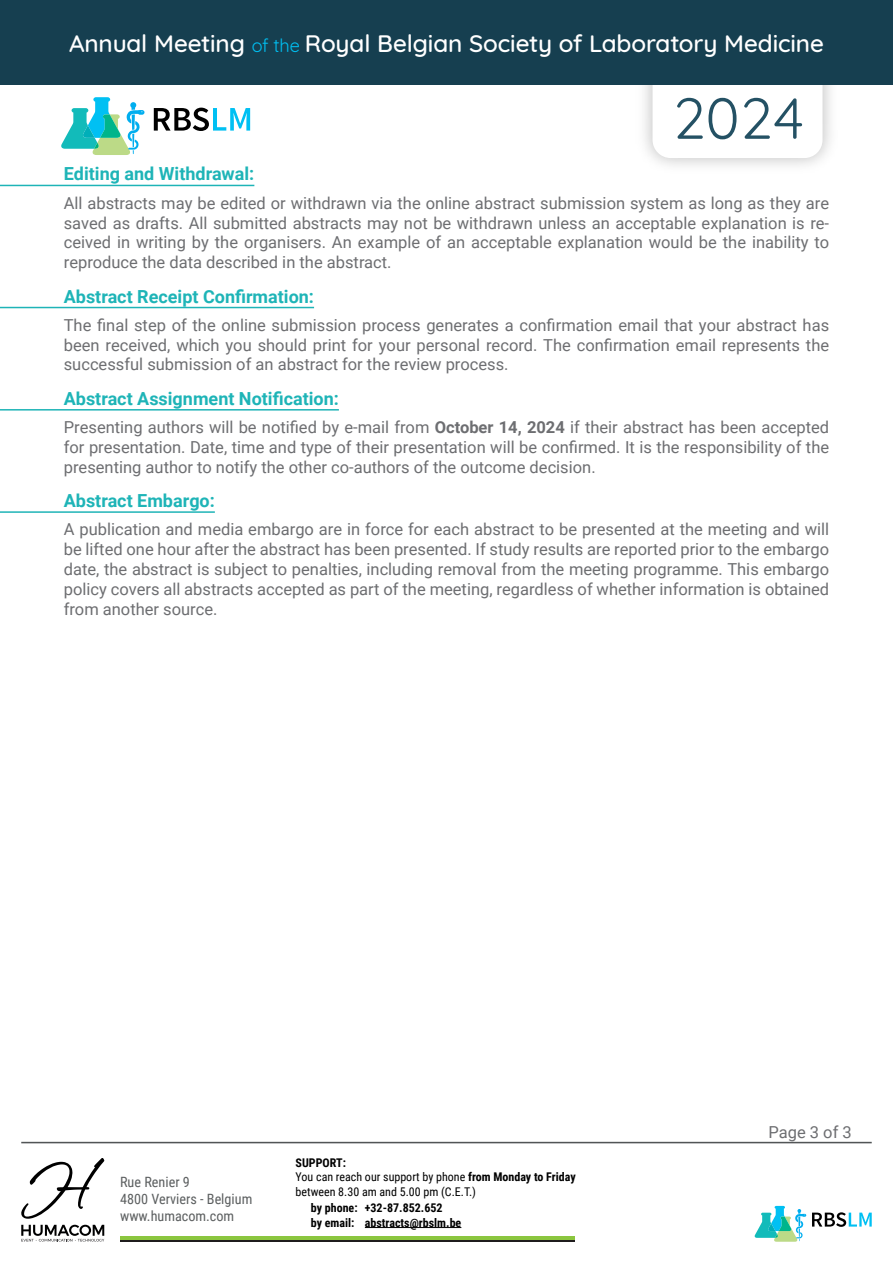
<style>
.page{position:relative;width:893px;height:1263px;background:#fff}
.page>*{position:absolute;margin:0;border:0;box-sizing:border-box;transform-origin:0 0}
.t1{font:57.75px "Quicksand";color:#245164}
.t2{font:500 24.3px "Quicksand";letter-spacing:-.005em;color:#fff}
.t3{font:700 18px "Roboto";color:#1eb4b7}
.t4{font:16.5px/19.8px "Roboto";color:#6d6e71;text-align:justify}
.t5{font:14.25px/17.1px "Roboto Condensed";color:#5c5f60}
.t6{font:12px/14.4px "Roboto Condensed";color:#000}
.t7{font:700 12px/14.4px "Roboto Condensed";color:#000}
.s1{font-weight:400;font-size:18.15px;color:#00c0f3}
.s2{font-weight:700}
</style>
<div class="page">
<img style="left:630px;top:84px;width:215px;height:82px">
<svg style="left:652px;top:84px;width:171px;height:74px"></svg>
<hr style="left:365px;top:1227px;width:96px;height:1px;background:#000">
<svg style="left:21px;top:1158px;width:83px;height:61px"></svg>
<svg style="left:21px;top:1225px;width:83px;height:16px"></svg>
<hr style="left:120px;top:1236px;width:455px;height:3px;background:#8bc63f">
<hr style="left:120px;top:1240px;width:455px;height:2px;background:#1f1c1d">
<hr style="left:21px;top:1142px;width:851px;height:1px;background:#525556">
<svg style="left:154px;top:108px;width:96px;height:23px"></svg>
<svg style="left:61px;top:97px;width:83px;height:58px"></svg>
<svg style="left:812px;top:1212px;width:60px;height:15px"></svg>
<svg style="left:754px;top:1206px;width:52px;height:36px"></svg>
<div style="left:0;top:0;width:893px;height:84px;background:#163f50"></div>
<hr style="left:0;top:185px;width:254px;height:1px;background:#1eb4b7">
<hr style="left:0;top:307px;width:314px;height:1px;background:#1eb4b7">
<hr style="left:0;top:409px;width:339px;height:2px;background:#1eb4b7">
<hr style="left:0;top:511px;width:215px;height:2px;background:#1eb4b7">
<h2 class="t2" style="left:69px;top:24px;width:756px">Annual Meeting <span class="s1">of the</span> Royal Belgian Society of Laboratory Medicine</h2>
<h1 class="t1" style="left:673px;top:73px;width:133px">2024</h1>
<p class="t3" style="left:64px;top:161px;width:192px">Editing and Withdrawal:</p>
<p class="t4" style="left:64px;top:192px;width:767px">All abstracts may be edited or withdrawn via the online abstract submission system as long as they are saved as drafts. All submitted abstracts may not be withdrawn unless an acceptable explanation is re&shy;ceived in writing by the organisers. An example of an acceptable explanation would be the inability to reproduce the data described in the abstract.</p>
<p class="t3" style="left:64px;top:283px;width:252px">Abstract Receipt Confirmation:</p>
<p class="t4" style="left:64px;top:314px;width:767px">The final step of the online submission process generates a confirmation email that your abstract has been received, which you should print for your personal record. The confirmation email represents the successful submission of an abstract for the review process.</p>
<p class="t3" style="left:64px;top:386px;width:277px">Abstract Assignment Notification:</p>
<p class="t4" style="left:64px;top:417px;width:767px">Presenting authors will be notified by e-mail from <span class="s2">October 14, 2024</span> if their abstract has been accepted for presentation. Date, time and type of their presentation will be confirmed. It is the responsibility of the presenting author to notify the other co-authors of the outcome decision.</p>
<p class="t3" style="left:64px;top:488px;width:153px">Abstract Embargo:</p>
<p class="t4" style="left:64px;top:519px;width:767px">A publication and media embargo are in force for each abstract to be presented at the meeting and will be lifted one hour after the abstract has been presented. If study results are reported prior to the embargo date, the abstract is subject to penalties, including removal from the meeting programme. This embargo policy covers all abstracts accepted as part of the meeting, regardless of whether information is obtained from another source.</p>
<p class="t5" style="left:120px;top:1173px;width:134px">Rue Renier 9<br>4800 Verviers - Belgium www.humacom.com</p>
<p class="t6" style="left:296px;top:1155px;width:282px"><span class="s2">SUPPORT:<br></span>You can reach our support by phone <span class="s2">from Monday to Friday </span>between 8.30 am and 5.00 pm (C.E.T.)</p>
<p class="t7" style="left:311px;top:1200px;width:152px">by phone: +32-87.852.652<br>by email: abstracts@rbslm.be</p>
<p class="t4" style="left:768px;top:1121px;width:85px">Page 3 of 3</p>
</div>
